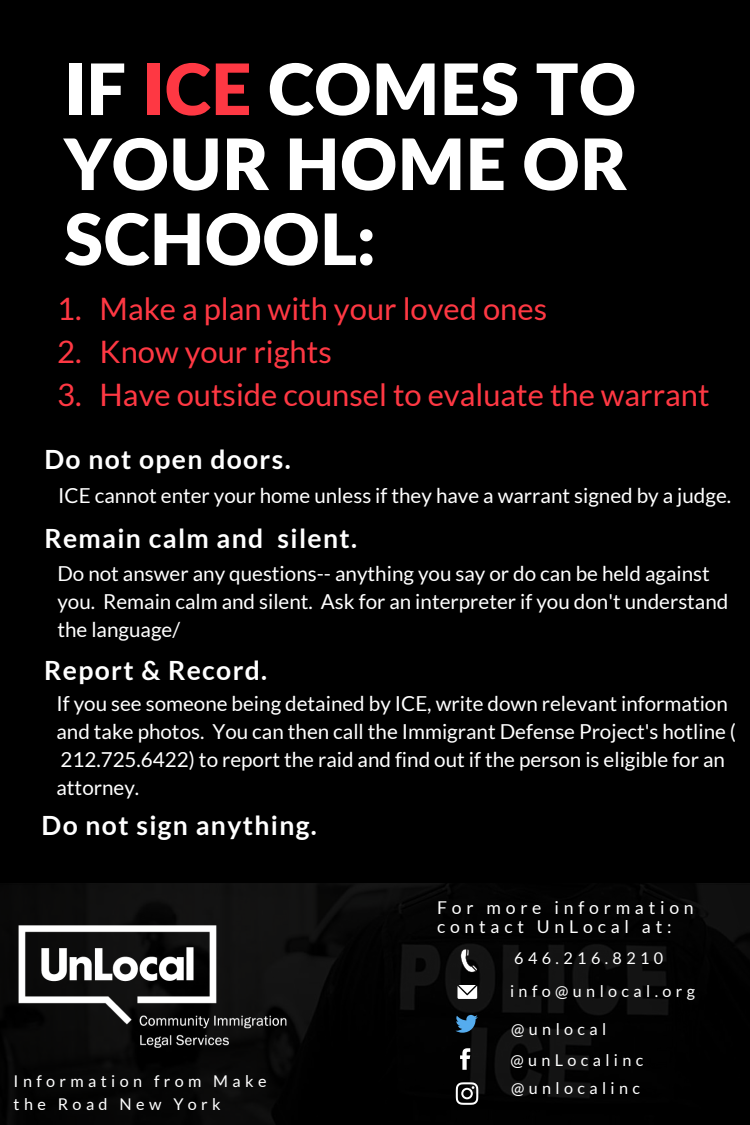
<style>
.page{position:relative;width:750px;height:1125px;background:#000}
.page>*{position:absolute;margin:0;border:0;box-sizing:border-box;transform-origin:0 0}
.t1{font:900 70.75px/75px "Lato Latin";color:#fff}
.t2{font:31px "Lato";color:#fe3843}
.t3{font:700 26.5px "Lato";letter-spacing:.05em;color:#fff}
.t4{font:20.62px/28.1px "Lato";color:#fff}
.t5{font:17.62px/18.8px "Lato";letter-spacing:.27em;color:#fff}
.t6{font:16.25px/22.5px "Lato";letter-spacing:.27em;color:#fff}
.s1{color:#fe3843}
</style>
<div class="page">
<svg style="left:7px;top:884px;width:743px;height:241px"></svg>
<img style="left:5px;top:883px;width:339px;height:221px">
<svg style="left:460px;top:1048px;width:10px;height:22px"></svg>
<svg style="left:456px;top:1015px;width:21px;height:18px"></svg>
<svg style="left:456px;top:1082px;width:22px;height:23px"></svg>
<svg style="left:458px;top:985px;width:19px;height:14px"></svg>
<svg style="left:458px;top:948px;width:20px;height:28px"></svg>
<h1 class="t1" style="left:64px;top:56px;width:574px">IF <span class="s1">ICE</span> COMES TO<br>YOUR HOME OR<br>SCHOOL:</h1>
<h2 class="t2" style="left:57px;top:289px;width:491px">1. Make a plan with your loved ones</h2>
<h2 class="t2" style="left:57px;top:332px;width:276px">2. Know your rights</h2>
<h2 class="t2" style="left:57px;top:375px;width:654px">3. Have outside counsel to evaluate the warrant</h2>
<p class="t3" style="left:44px;top:443px;width:248px">Do not open doors.</p>
<p class="t4" style="left:58px;top:481px;width:674px">ICE cannot enter your home unless if they have a warrant signed by a judge.</p>
<p class="t3" style="left:44px;top:522px;width:314px">Remain calm and silent.</p>
<p class="t4" style="left:57px;top:559px;width:673px">Do not answer any questions-- anything you say or do can be held against you. Remain calm and silent. Ask for an interpreter if you don't understand the language/</p>
<p class="t3" style="left:44px;top:654px;width:225px">Report &amp; Record.</p>
<p class="t4" style="left:56px;top:689px;width:681px">If you see someone being detained by ICE, write down relevant information and take photos. You can then call the Immigrant Defense Project's hotline ( 212.725.6422) to report the raid and find out if the person is eligible for an attorney.</p>
<p class="t3" style="left:42px;top:809px;width:277px">Do not sign anything.</p>
<p class="t6" style="left:14px;top:1070px;width:254px">Information from Make the Road New York</p>
<p class="t5" style="left:437px;top:898px;width:258px">For more information contact UnLocal at:</p>
<p class="t6" style="left:514px;top:946px;width:150px">646.216.8210</p>
<p class="t6" style="left:510px;top:980px;width:186px">info@unlocal.org</p>
<p class="t6" style="left:510px;top:1014px;width:135px;line-height:30.6px">@unlocal @unLocalinc</p>
<p class="t6" style="left:511px;top:1076px;width:130px">@unlocalinc</p>
</div>
